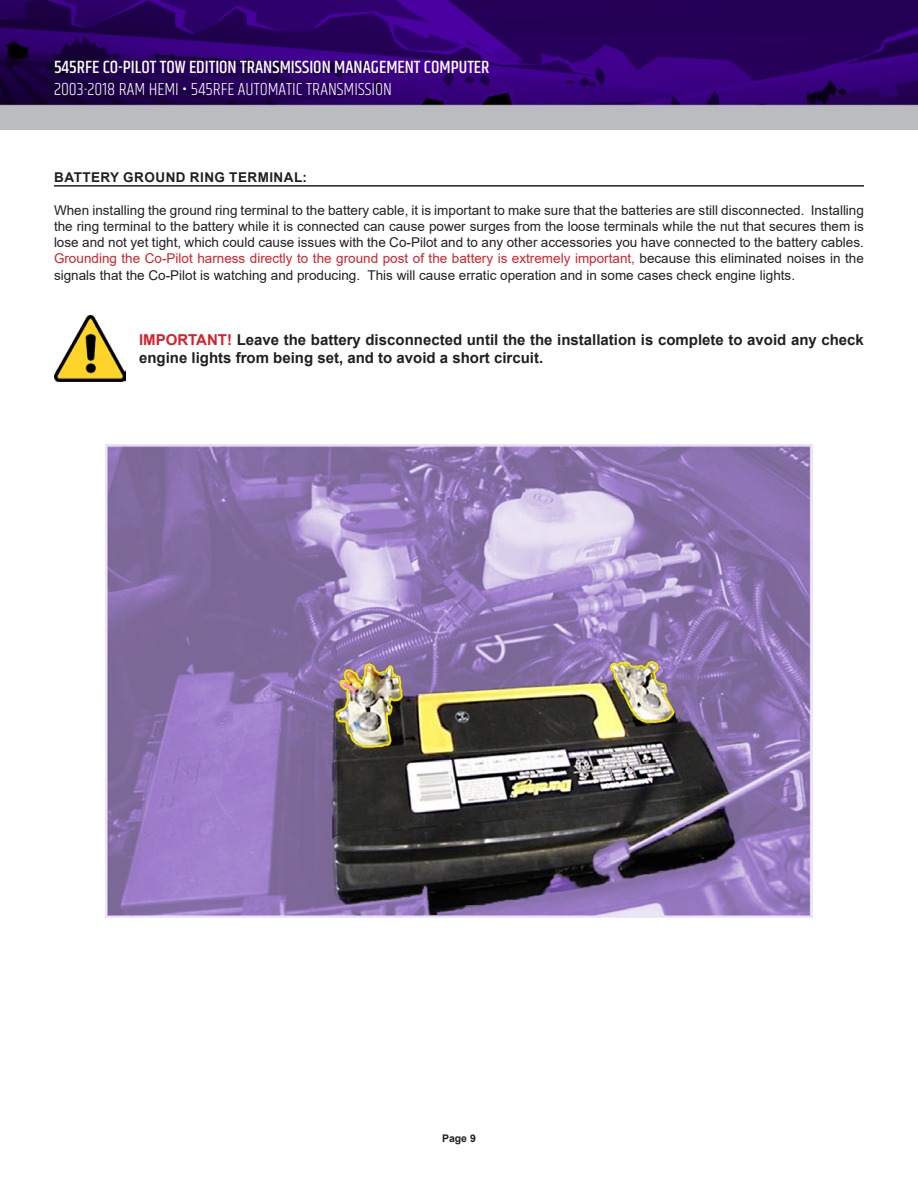
<style>
.page{position:relative;width:918px;height:1188px;background:#fff}
.page>*{position:absolute;margin:0;border:0;box-sizing:border-box;transform-origin:0 0}
.t1{font:500 18px "Khand";color:#fff}
.t2{font:300 18px "Khand";color:#fff}
.t3{font:700 15px/18px "Arial";color:#231f20}
.t4{font:13.5px/16.2px "Arial";color:#231f20;text-align:justify}
.t5{font:700 13.5px "Arial";letter-spacing:.035em;color:#231f20}
.t6{font:700 10.5px "Arial";color:#231f20}
.s1{font-weight:700}
.s2{color:#d1232a}
</style>
<div class="page">
<img style="left:0;top:0;width:918px;height:130px">
<hr style="left:54px;top:185px;width:810px;height:2px;background:#231f20">
<img style="left:54px;top:315px;width:72px;height:66px">
<img style="left:105px;top:445px;width:708px;height:472px">
<p class="t1" style="left:54px;top:56px;width:437px">545RFE CO-PILOT TOW EDITION TRANSMISSION MANAGEMENT COMPUTER</p>
<p class="t2" style="left:54px;top:78px;width:340px">2003-2018 RAM HEMI <span class="s1">·</span> 545RFE AUTOMATIC TRANSMISSION</p>
<p class="t5" style="left:54px;top:168px;width:254px">BATTERY GROUND RING TERMINAL:</p>
<p class="t4" style="left:54px;top:202px;width:812px">When installing the ground ring terminal to the battery cable, it is important to make sure that the batteries are still disconnected. Installing the ring terminal to the battery while it is connected can cause power surges from the loose terminals while the nut that secures them is lose and not yet tight, which could cause issues with the Co-Pilot and to any other accessories you have connected to the battery cables.<br><span class="s2">Grounding the Co-Pilot harness directly to the ground post of the battery is extremely important,</span> because this eliminated noises in the signals that the Co-Pilot is watching and producing. This will cause erratic operation and in some cases check engine lights.</p>
<p class="t3" style="left:139px;top:331px;width:726px"><span class="s2">IMPORTANT!</span> Leave the battery disconnected until the the installation is complete to avoid any check engine lights from being set, and to avoid a short circuit.</p>
<p class="t6" style="left:442px;top:1131px;width:35px">Page 9</p>
</div>
